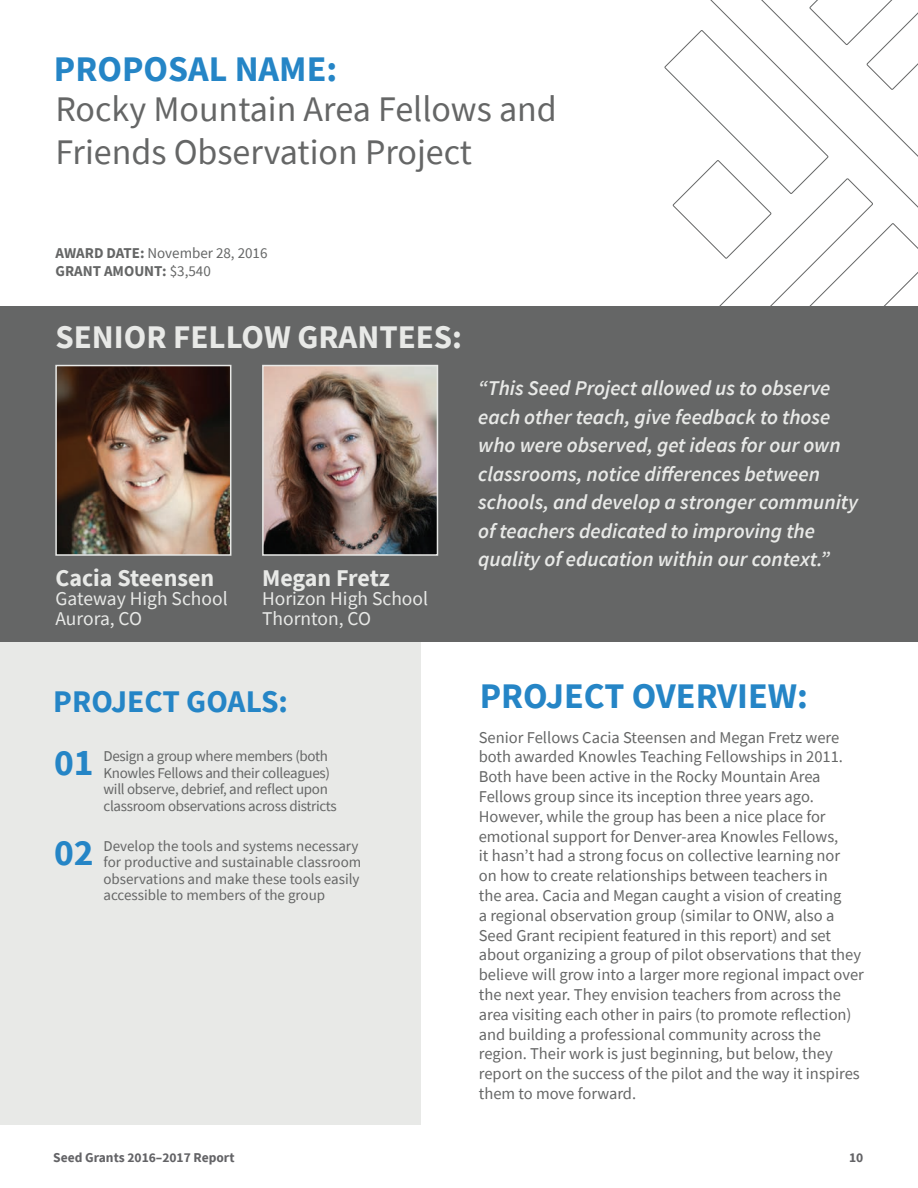
<style>
.page{position:relative;width:918px;height:1188px;background:#fff}
.page>*{position:absolute;margin:0;border:0;box-sizing:border-box;transform-origin:0 0}
.t1{font:700 37.5px "Source Sans Pro";color:#2585c6}
.t2{font:36px/43.2px "Source Sans Pro";color:#656666}
.t3{font:700 36px "Source Sans Pro";color:#2585c6}
.t4{font:700 33px "Source Sans Pro";color:#e8e9e7}
.t5{font:700 31.5px "Source Sans Pro";color:#2585c6}
.t6{font:700 24px "Source Sans Pro";color:#e8e9e7}
.t7{font:italic 600 21px/28.5px "Source Sans Pro";color:#e8e9e7}
.t8{font:19.5px/19.5px "Source Sans Pro";color:#e8e9e7}
.t9{font:16.5px/19.8px "Source Sans Pro";color:#656666}
.t10{font:15px/16.5px "Source Sans Pro";color:#656666}
.t11{font:15px/16.5px "Source Sans Pro";letter-spacing:-.02em;color:#656666}
.t12{font:700 15px/18px "Source Sans Pro";color:#656666}
.t13{font:700 13.5px "Source Sans Pro";color:#636366}
.s1{font-weight:400}
</style>
<div class="page">
<div style="left:0;top:634px;width:421px;height:491px;background:#e8e9e7"></div>
<div style="left:0;top:306px;width:918px;height:335px;background:#656666"></div>
<svg style="left:664px;top:0;width:254px;height:306px"></svg>
<img style="left:58px;top:368px;width:170px;height:185px">
<div style="left:55px;top:365px;width:176px;height:191px;border:2px solid #e8e9e7"></div>
<img style="left:265px;top:368px;width:170px;height:185px">
<div style="left:262px;top:365px;width:176px;height:191px;border:2px solid #e8e9e7"></div>
<h2 class="t3" style="left:54px;top:45px;width:285px">PROPOSAL NAME:</h2>
<h2 class="t2" style="left:56px;top:87px;width:503px">Rocky Mountain Area Fellows and<br>Friends Observation Project</h2>
<p class="t12" style="left:56px;top:244px;width:214px">AWARD DATE: <span class="s1">November 28, 2016<br></span>GRANT AMOUNT: <span class="s1">$3,540</span></p>
<h3 class="t4" style="left:56px;top:315px;width:408px">SENIOR FELLOW GRANTEES:</h3>
<h3 class="t6" style="left:56px;top:561px;width:160px">Cacia Steensen</h3>
<p class="t8" style="left:56px;top:589px;width:174px">Gateway High School<br>Aurora, CO</p>
<h3 class="t6" style="left:262px;top:561px;width:129px">Megan Fretz</h3>
<p class="t8" style="left:262px;top:589px;width:167px">Horizon High School<br>Thornton, CO</p>
<p class="t7" style="left:478px;top:374px;width:382px">“This Seed Project allowed us to observe each other teach, give feedback to those who were observed, get ideas for our own classrooms, notice differences between schools, and develop a stronger community of teachers dedicated to improving the quality of education within our context.”</p>
<h3 class="t5" style="left:53px;top:680px;width:236px">PROJECT GOALS:</h3>
<h1 class="t1" style="left:54px;top:737px;width:41px">01</h1>
<p class="t11" style="left:104px;top:748px;width:235px">Design a group where members (both Knowles Fellows and their colleagues) will observe, debrief, and reflect upon classroom observations across districts</p>
<h1 class="t1" style="left:54px;top:827px;width:41px">02</h1>
<p class="t10" style="left:104px;top:837px;width:259px">Develop the tools and systems necessary for productive and sustainable classroom observations and make these tools easily accessible to members of the group</p>
<h2 class="t3" style="left:480px;top:672px;width:330px">PROJECT OVERVIEW:</h2>
<p class="t9" style="left:479px;top:727px;width:387px">Senior Fellows Cacia Steensen and Megan Fretz were both awarded Knowles Teaching Fellowships in 2011.<br>Both have been active in the Rocky Mountain Area Fellows group since its inception three years ago.<br>However, while the group has been a nice place for emotional support for Denver-area Knowles Fellows,<br>it hasn’t had a strong focus on collective learning nor<br>on how to create relationships between teachers in<br>the area. Cacia and Megan caught a vision of creating<br>a regional observation group (similar to ONW, also a Seed Grant recipient featured in this report) and set about organizing a group of pilot observations that they believe will grow into a larger more regional impact over the next year. They envision teachers from across the area visiting each other in pairs (to promote reflection) and building a professional community across the region. Their work is just beginning, but below, they report on the success of the pilot and the way it inspires them to move forward.</p>
<p class="t13" style="left:53px;top:1148px;width:183px">Seed Grants 2016–2017 Report</p>
<p class="t13" style="left:849px;top:1148px;width:16px">10</p>
</div>
